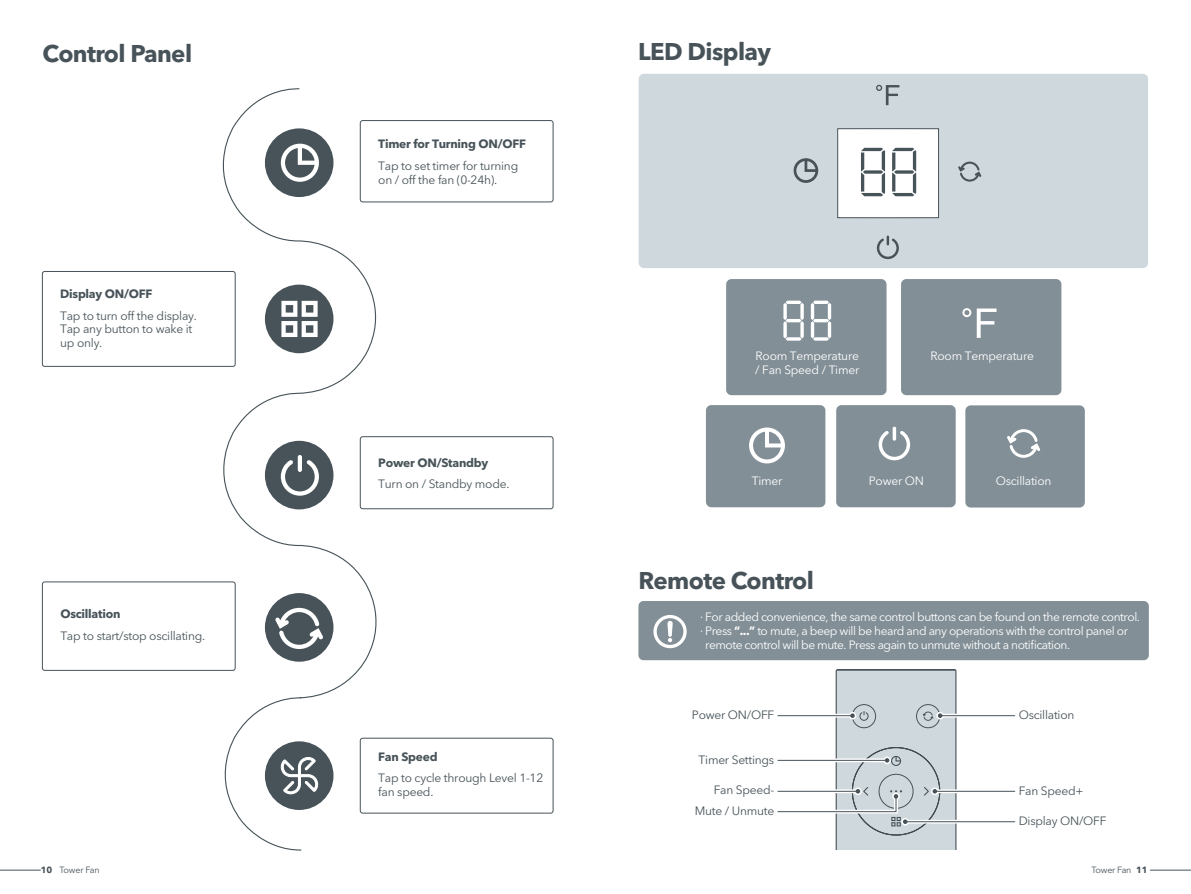
<style>
.page{position:relative;width:1191px;height:894px;background:#fff}
.page>*{position:absolute;margin:0;border:0;box-sizing:border-box;transform-origin:0 0}
.t1{font:700 24px "Avenir Next LT Pro";letter-spacing:-.025em;color:#475359}
.t2{font:12px/13.8px "Avenir Next LT Pro";letter-spacing:-.02em;color:#475359}
.t3{font:12px "Avenir Next LT Pro";letter-spacing:-.04em;color:#fff}
.t4{font:700 12px "Avenir Next LT Pro";letter-spacing:-.02em;color:#475359}
.t5{font:12px "Avenir Next LT Pro";letter-spacing:-.02em;color:#fff}
.t6{font:9px "Avenir Next LT Pro";letter-spacing:-.025em;color:#475359}
.s1{font-weight:700}
</style>
<div class="page">
<div style="left:901px;top:279px;width:160px;height:116px;background:#828f96;border-radius:5px"></div>
<div style="left:360px;top:120px;width:193px;height:82px;border:1px solid #475359;border-radius:2px"></div>
<div style="left:42px;top:271px;width:193px;height:95px;border:1px solid #475359;border-radius:2px"></div>
<div style="left:360px;top:436px;width:193px;height:73px;border:1px solid #475359;border-radius:2px"></div>
<div style="left:42px;top:581px;width:193px;height:89px;border:1px solid #475359;border-radius:2px"></div>
<div style="left:265px;top:741px;width:68px;height:68px;background:#475359;border-radius:50%"></div>
<svg style="left:207px;top:88px;width:181px;height:302px"></svg>
<svg style="left:208px;top:390px;width:180px;height:306px"></svg>
<svg style="left:209px;top:694px;width:110px;height:155px"></svg>
<div style="left:360px;top:737px;width:193px;height:76px;border:1px solid #475359;border-radius:3px"></div>
<div style="left:836px;top:669px;width:120px;height:179px;background:#cfd8dd"></div>
<hr style="left:837px;top:669px;width:117px;height:1px;background:#475359">
<svg style="left:953px;top:669px;width:4px;height:179px"></svg>
<div style="left:933px;top:789px;width:83px;height:3px;background:#231f20;border:3px solid #fff"></div>
<svg style="left:942px;top:819px;width:74px;height:4px"></svg>
<div style="left:936px;top:711px;width:8px;height:8px;border:3px solid #fff;border-radius:50%"></div>
<svg style="left:942px;top:713px;width:74px;height:4px"></svg>
<div style="left:638px;top:74px;width:510px;height:194px;background:#cfd8dd;border-radius:5px"></div>
<div style="left:726px;top:279px;width:160px;height:116px;background:#828f96;border-radius:5px"></div>
<div style="left:706px;top:405px;width:119px;height:102px;background:#828f96;border-radius:5px"></div>
<div style="left:836px;top:405px;width:119px;height:102px;background:#828f96;border-radius:5px"></div>
<div style="left:965px;top:405px;width:119px;height:102px;background:#828f96;border-radius:5px"></div>
<div style="left:638px;top:600px;width:510px;height:60px;background:#828f96;border-radius:5px"></div>
<svg style="left:653px;top:615px;width:33px;height:33px"></svg>
<hr style="left:940px;top:715px;width:75px;height:1px;background:#475359">
<hr style="left:934px;top:790px;width:81px;height:1px;background:#475359">
<hr style="left:905px;top:821px;width:110px;height:1px;background:#475359">
<svg style="left:777px;top:669px;width:165px;height:179px"></svg>
<svg style="left:749px;top:427px;width:36px;height:36px"></svg>
<svg style="left:783px;top:300px;width:21px;height:40px"></svg>
<svg style="left:811px;top:300px;width:20px;height:40px"></svg>
<svg style="left:1007px;top:429px;width:33px;height:28px"></svg>
<svg style="left:892px;top:426px;width:4px;height:14px"></svg>
<svg style="left:878px;top:430px;width:32px;height:30px"></svg>
<hr style="left:0;top:869px;width:41px;height:1px;background:#475359">
<hr style="left:1150px;top:869px;width:41px;height:1px;background:#475359">
<svg style="left:962px;top:308px;width:34px;height:30px"></svg>
<svg style="left:837px;top:128px;width:102px;height:90px;background:#e6e8e9"></svg>
<svg style="left:793px;top:158px;width:25px;height:25px"></svg>
<svg style="left:958px;top:161px;width:23px;height:20px"></svg>
<svg style="left:877px;top:235px;width:22px;height:24px"></svg>
<svg style="left:876px;top:85px;width:23px;height:20px"></svg>
<h1 class="t1" style="left:43px;top:38px;width:151px">Control Panel</h1>
<p class="t4" style="left:60px;top:286px;width:94px">Display ON/OFF</p>
<p class="t2" style="left:60px;top:308px;width:138px">Tap to turn off the display.<br>Tap any button to wake it up only.</p>
<p class="t4" style="left:60px;top:606px;width:62px">Oscillation</p>
<p class="t2" style="left:60px;top:628px;width:146px">Tap to start/stop oscillating.</p>
<p class="t4" style="left:378px;top:136px;width:149px">Timer for Turning ON/OFF</p>
<p class="t2" style="left:378px;top:158px;width:141px">Tap to set timer for turning on / off the fan (0-24h).</p>
<p class="t4" style="left:378px;top:455px;width:112px">Power ON/Standby</p>
<p class="t2" style="left:378px;top:477px;width:133px">Turn on / Standby mode.</p>
<p class="t4" style="left:378px;top:748px;width:61px">Fan Speed</p>
<p class="t2" style="left:378px;top:770px;width:166px">Tap to cycle through Level 1-12 fan speed.</p>
<h1 class="t1" style="left:638px;top:37px;width:134px">LED Display</h1>
<p class="t5" style="left:755px;top:349px;width:105px">Room Temperature</p>
<p class="t5" style="left:930px;top:349px;width:105px">Room Temperature</p>
<p class="t5" style="left:755px;top:362px;width:106px">/ Fan Speed / Timer</p>
<p class="t3" style="left:752px;top:473px;width:32px">Timer</p>
<p class="t3" style="left:869px;top:473px;width:57px">Power ON</p>
<p class="t5" style="left:995px;top:473px;width:57px">Oscillation</p>
<h1 class="t1" style="left:638px;top:565px;width:177px">Remote Control</h1>
<p class="t3" style="left:700px;top:609px;width:441px">· For added convenience, the same control buttons can be found on the remote control.</p>
<p class="t3" style="left:700px;top:623px;width:429px">· Press <span class="s1">“...”</span> to mute, a beep will be heard and any operations with the control panel or</p>
<p class="t3" style="left:705px;top:637px;width:366px">remote control will be mute. Press again to unmute without a notification.</p>
<p class="t2" style="left:692px;top:707px;width:84px">Power ON/OFF</p>
<p class="t2" style="left:698px;top:752px;width:77px">Timer Settings</p>
<p class="t2" style="left:694px;top:779px;width:81px;line-height:20.2px;text-align:right">Fan Speed-<br>Mute / Unmute</p>
<p class="t2" style="left:1018px;top:707px;width:57px">Oscillation</p>
<p class="t2" style="left:1018px;top:783px;width:66px">Fan Speed+</p>
<p class="t2" style="left:1018px;top:813px;width:89px">Display ON/OFF</p>
<p class="t6" style="left:41px;top:863px;width:60px"><span class="s1">10</span> Tower Fan</p>
<p class="t6" style="left:1091px;top:863px;width:57px">Tower Fan <span class="s1">11</span></p>
</div>
